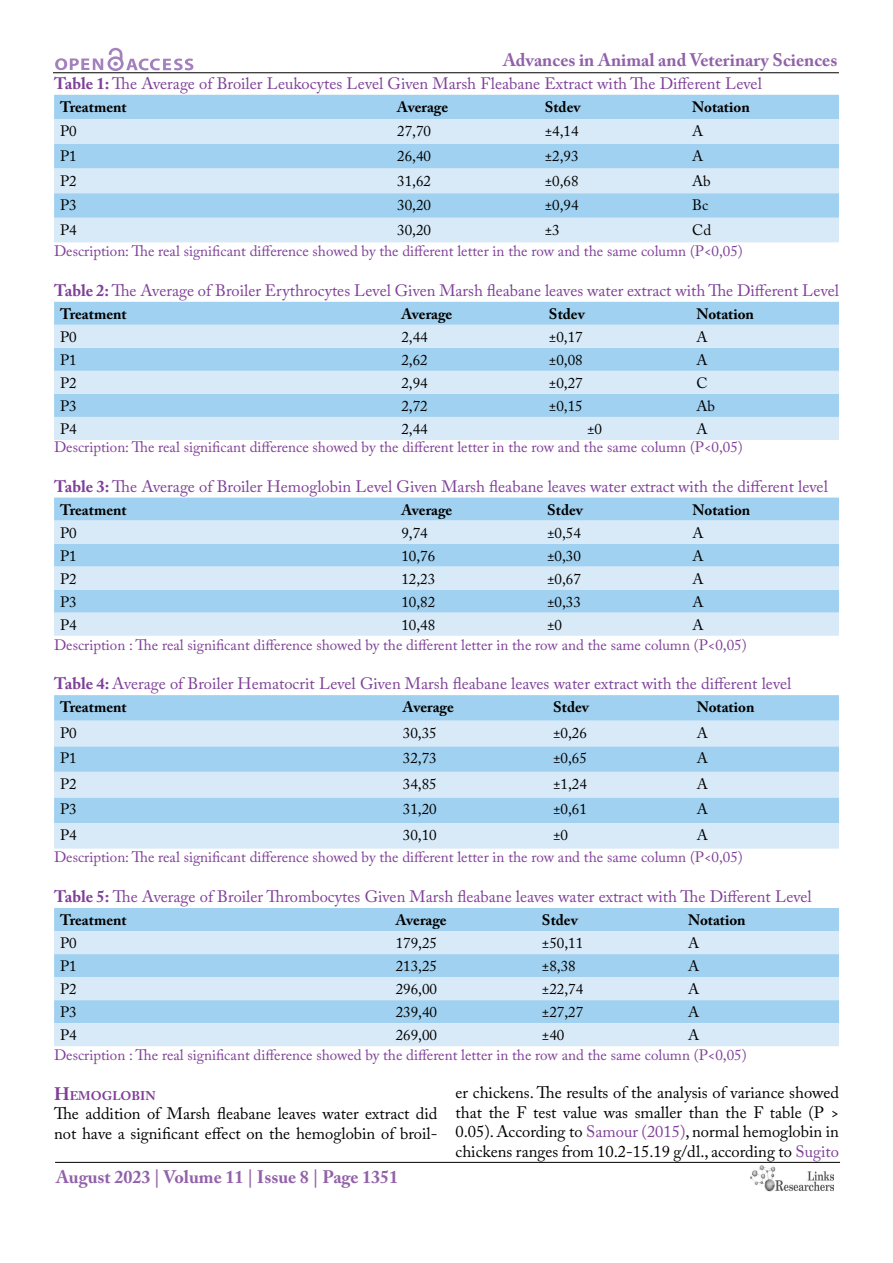
<style>
.page{position:relative;width:893px;height:1263px;background:#fff}
.page>*{position:absolute;margin:0;border:0;box-sizing:border-box;transform-origin:0 0}
.t1{font:700 18px "Adobe Caslon Pro";color:#9161a9}
.t2{font:16.5px "Adobe Caslon Pro";color:#7f3f98}
.t3{font:16.5px/19.8px "Adobe Caslon Pro";color:#000}
.t4{font:15px "Adobe Caslon Pro";color:#7f3f98}
.t5{font:15px "Adobe Caslon Pro";color:#000}
.t6{font:700 15px "Adobe Caslon Pro";color:#000}
.t7{font:700 12.6px "Adobe Caslon Pro";color:#7f3f98}
.s1{font-weight:700}
.s2{font-size:18px}
.s3{color:#7f3f98}
</style>
<div class="page">
<hr style="left:53px;top:72px;width:786px;height:1px;background:#000">
<hr style="left:55px;top:1162px;width:785px;height:1px;background:#000">
<svg style="left:55px;top:48px;width:138px;height:23px"></svg>
<img style="left:750px;top:1166px;width:83px;height:26px">
<div style="left:54px;top:95px;width:785px;height:24px;background:#a1d1f0"></div>
<svg style="left:54px;top:119px;width:785px;height:123px;background:#c2e0f4"></svg>
<div style="left:54px;top:302px;width:785px;height:23px;background:#a1d1f0"></div>
<svg style="left:54px;top:325px;width:785px;height:115px;background:#c2e0f4"></svg>
<div style="left:54px;top:498px;width:785px;height:23px;background:#a1d1f0"></div>
<svg style="left:54px;top:521px;width:785px;height:115px;background:#c2e0f4"></svg>
<svg style="left:54px;top:695px;width:785px;height:26px;background:#a2d1f0"></svg>
<svg style="left:54px;top:721px;width:785px;height:128px;background:#c2e0f4"></svg>
<div style="left:54px;top:908px;width:785px;height:23px;background:#a1d1f0"></div>
<svg style="left:54px;top:931px;width:785px;height:115px;background:#c2e0f4"></svg>
<p class="t1" style="left:503px;top:50px;width:336px">Advances in Animal and Veterinary Sciences</p>
<p class="t2" style="left:54px;top:73px;width:709px"><span class="s1">Table 1:</span> The Average of Broiler Leukocytes Level Given Marsh Fleabane Extract with The Different Level</p>
<p class="t6" style="left:60px;top:98px;width:68px">Treatment</p>
<p class="t6" style="left:397px;top:98px;width:52px">Average</p>
<p class="t6" style="left:545px;top:98px;width:38px">Stdev</p>
<p class="t6" style="left:692px;top:98px;width:59px">Notation</p>
<p class="t5" style="left:60px;top:122px;width:18px">P0</p>
<p class="t5" style="left:397px;top:122px;width:35px">27,70</p>
<p class="t5" style="left:545px;top:122px;width:35px">±4,14</p>
<p class="t5" style="left:692px;top:122px;width:13px">A</p>
<p class="t5" style="left:60px;top:147px;width:18px">P1</p>
<p class="t5" style="left:397px;top:147px;width:35px">26,40</p>
<p class="t5" style="left:545px;top:147px;width:35px">±2,93</p>
<p class="t5" style="left:692px;top:147px;width:13px">A</p>
<p class="t5" style="left:60px;top:172px;width:18px">P2</p>
<p class="t5" style="left:397px;top:172px;width:35px">31,62</p>
<p class="t5" style="left:545px;top:172px;width:35px">±0,68</p>
<p class="t5" style="left:692px;top:172px;width:20px">Ab</p>
<p class="t5" style="left:60px;top:196px;width:18px">P3</p>
<p class="t5" style="left:397px;top:196px;width:35px">30,20</p>
<p class="t5" style="left:545px;top:196px;width:35px">±0,94</p>
<p class="t5" style="left:692px;top:196px;width:18px">Bc</p>
<p class="t5" style="left:60px;top:221px;width:18px">P4</p>
<p class="t5" style="left:397px;top:221px;width:35px">30,20</p>
<p class="t5" style="left:545px;top:221px;width:16px">±3</p>
<p class="t5" style="left:692px;top:221px;width:21px">Cd</p>
<p class="t4" style="left:54px;top:242px;width:690px">Description: The real significant difference showed by the different letter in the row and the same column (P&lt;0,05)</p>
<p class="t2" style="left:54px;top:280px;width:786px"><span class="s1">Table 2:</span> The Average of Broiler Erythrocytes Level Given Marsh fleabane leaves water extract with The Different Level</p>
<p class="t6" style="left:60px;top:305px;width:68px">Treatment</p>
<p class="t6" style="left:401px;top:305px;width:52px">Average</p>
<p class="t6" style="left:549px;top:305px;width:38px">Stdev</p>
<p class="t6" style="left:696px;top:305px;width:59px">Notation</p>
<p class="t5" style="left:60px;top:328px;width:18px">P0</p>
<p class="t5" style="left:401px;top:328px;width:28px">2,44</p>
<p class="t5" style="left:549px;top:328px;width:35px">±0,17</p>
<p class="t5" style="left:696px;top:328px;width:13px">A</p>
<p class="t5" style="left:60px;top:351px;width:18px">P1</p>
<p class="t5" style="left:401px;top:351px;width:28px">2,62</p>
<p class="t5" style="left:549px;top:351px;width:35px">±0,08</p>
<p class="t5" style="left:696px;top:351px;width:13px">A</p>
<p class="t5" style="left:60px;top:374px;width:18px">P2</p>
<p class="t5" style="left:401px;top:374px;width:28px">2,94</p>
<p class="t5" style="left:549px;top:374px;width:35px">±0,27</p>
<p class="t5" style="left:696px;top:374px;width:13px">C</p>
<p class="t5" style="left:60px;top:397px;width:18px">P3</p>
<p class="t5" style="left:401px;top:397px;width:28px">2,72</p>
<p class="t5" style="left:549px;top:397px;width:35px">±0,15</p>
<p class="t5" style="left:696px;top:397px;width:20px">Ab</p>
<p class="t5" style="left:60px;top:420px;width:18px">P4</p>
<p class="t5" style="left:401px;top:420px;width:28px">2,44</p>
<p class="t5" style="left:587px;top:420px;width:16px">±0</p>
<p class="t5" style="left:696px;top:420px;width:13px">A</p>
<p class="t4" style="left:54px;top:438px;width:690px">Description: The real significant difference showed by the different letter in the row and the same column (P&lt;0,05)</p>
<p class="t2" style="left:54px;top:476px;width:775px"><span class="s1">Table 3:</span> The Average of Broiler Hemoglobin Level Given Marsh fleabane leaves water extract with the different level</p>
<p class="t6" style="left:60px;top:501px;width:68px">Treatment</p>
<p class="t6" style="left:401px;top:501px;width:52px">Average</p>
<p class="t6" style="left:547px;top:501px;width:38px">Stdev</p>
<p class="t6" style="left:693px;top:501px;width:59px">Notation</p>
<p class="t5" style="left:60px;top:524px;width:18px">P0</p>
<p class="t5" style="left:401px;top:524px;width:28px">9,74</p>
<p class="t5" style="left:547px;top:524px;width:35px">±0,54</p>
<p class="t5" style="left:693px;top:524px;width:13px">A</p>
<p class="t5" style="left:60px;top:547px;width:18px">P1</p>
<p class="t5" style="left:401px;top:547px;width:35px">10,76</p>
<p class="t5" style="left:547px;top:547px;width:35px">±0,30</p>
<p class="t5" style="left:693px;top:547px;width:13px">A</p>
<p class="t5" style="left:60px;top:570px;width:18px">P2</p>
<p class="t5" style="left:401px;top:570px;width:35px">12,23</p>
<p class="t5" style="left:547px;top:570px;width:35px">±0,67</p>
<p class="t5" style="left:693px;top:570px;width:13px">A</p>
<p class="t5" style="left:60px;top:593px;width:18px">P3</p>
<p class="t5" style="left:401px;top:593px;width:35px">10,82</p>
<p class="t5" style="left:547px;top:593px;width:35px">±0,33</p>
<p class="t5" style="left:693px;top:593px;width:13px">A</p>
<p class="t5" style="left:60px;top:616px;width:18px">P4</p>
<p class="t5" style="left:401px;top:616px;width:35px">10,48</p>
<p class="t5" style="left:547px;top:616px;width:16px">±0</p>
<p class="t5" style="left:693px;top:616px;width:13px">A</p>
<p class="t4" style="left:54px;top:636px;width:694px">Description : The real significant difference showed by the different letter in the row and the same column (P&lt;0,05)</p>
<p class="t2" style="left:54px;top:674px;width:739px"><span class="s1">Table 4:</span> Average of Broiler Hematocrit Level Given Marsh fleabane leaves water extract with the different level</p>
<p class="t6" style="left:60px;top:698px;width:68px">Treatment</p>
<p class="t6" style="left:403px;top:698px;width:52px">Average</p>
<p class="t6" style="left:553px;top:698px;width:38px">Stdev</p>
<p class="t6" style="left:697px;top:698px;width:59px">Notation</p>
<p class="t5" style="left:60px;top:724px;width:18px">P0</p>
<p class="t5" style="left:403px;top:724px;width:35px">30,35</p>
<p class="t5" style="left:553px;top:724px;width:35px">±0,26</p>
<p class="t5" style="left:697px;top:724px;width:13px">A</p>
<p class="t5" style="left:60px;top:749px;width:18px">P1</p>
<p class="t5" style="left:403px;top:749px;width:35px">32,73</p>
<p class="t5" style="left:553px;top:749px;width:35px">±0,65</p>
<p class="t5" style="left:697px;top:749px;width:13px">A</p>
<p class="t5" style="left:60px;top:775px;width:18px">P2</p>
<p class="t5" style="left:403px;top:775px;width:35px">34,85</p>
<p class="t5" style="left:553px;top:775px;width:35px">±1,24</p>
<p class="t5" style="left:697px;top:775px;width:13px">A</p>
<p class="t5" style="left:60px;top:800px;width:18px">P3</p>
<p class="t5" style="left:403px;top:800px;width:35px">31,20</p>
<p class="t5" style="left:553px;top:800px;width:35px">±0,61</p>
<p class="t5" style="left:697px;top:800px;width:13px">A</p>
<p class="t5" style="left:60px;top:826px;width:18px">P4</p>
<p class="t5" style="left:403px;top:826px;width:35px">30,10</p>
<p class="t5" style="left:553px;top:826px;width:16px">±0</p>
<p class="t5" style="left:697px;top:826px;width:13px">A</p>
<p class="t4" style="left:54px;top:848px;width:690px">Description: The real significant difference showed by the different letter in the row and the same column (P&lt;0,05)</p>
<p class="t2" style="left:54px;top:887px;width:759px"><span class="s1">Table 5:</span> The Average of Broiler Thrombocytes Given Marsh fleabane leaves water extract with The Different Level</p>
<p class="t6" style="left:60px;top:911px;width:68px">Treatment</p>
<p class="t6" style="left:396px;top:911px;width:52px">Average</p>
<p class="t6" style="left:542px;top:911px;width:38px">Stdev</p>
<p class="t6" style="left:688px;top:911px;width:59px">Notation</p>
<p class="t5" style="left:60px;top:934px;width:18px">P0</p>
<p class="t5" style="left:396px;top:934px;width:43px">179,25</p>
<p class="t5" style="left:542px;top:934px;width:43px">±50,11</p>
<p class="t5" style="left:688px;top:934px;width:13px">A</p>
<p class="t5" style="left:60px;top:957px;width:18px">P1</p>
<p class="t5" style="left:396px;top:957px;width:43px">213,25</p>
<p class="t5" style="left:542px;top:957px;width:35px">±8,38</p>
<p class="t5" style="left:688px;top:957px;width:13px">A</p>
<p class="t5" style="left:60px;top:980px;width:18px">P2</p>
<p class="t5" style="left:396px;top:980px;width:43px">296,00</p>
<p class="t5" style="left:542px;top:980px;width:43px">±22,74</p>
<p class="t5" style="left:688px;top:980px;width:13px">A</p>
<p class="t5" style="left:60px;top:1003px;width:18px">P3</p>
<p class="t5" style="left:396px;top:1003px;width:43px">239,40</p>
<p class="t5" style="left:542px;top:1003px;width:43px">±27,27</p>
<p class="t5" style="left:688px;top:1003px;width:13px">A</p>
<p class="t5" style="left:60px;top:1026px;width:18px">P4</p>
<p class="t5" style="left:396px;top:1026px;width:43px">269,00</p>
<p class="t5" style="left:542px;top:1026px;width:24px">±40</p>
<p class="t5" style="left:688px;top:1026px;width:13px">A</p>
<p class="t4" style="left:54px;top:1046px;width:694px">Description : The real significant difference showed by the different letter in the row and the same column (P&lt;0,05)</p>
<p class="t7" style="left:54px;top:1088px;width:103px"><span class="s2">H</span>EMOGLOBIN</p>
<p class="t3" style="left:54px;top:1104px;width:385px">The addition of Marsh fleabane leaves water extract did not have a significant effect on the hemoglobin of broil-</p>
<p class="t3" style="left:455px;top:1082px;width:385px;text-align:justify">er chickens. The results of the analysis of variance showed that the F test value was smaller than the F table (P &gt; 0.05). According to <span class="s3">Samour (2015)</span>, normal hemoglobin in chickens ranges from 10.2-15.19 g/dl., according to <span class="s3">Sugito</span></p>
<p class="t1" style="left:56px;top:1166px;width:344px">August 2023 | Volume 11 | Issue 8 | Page 1351</p>
</div>
